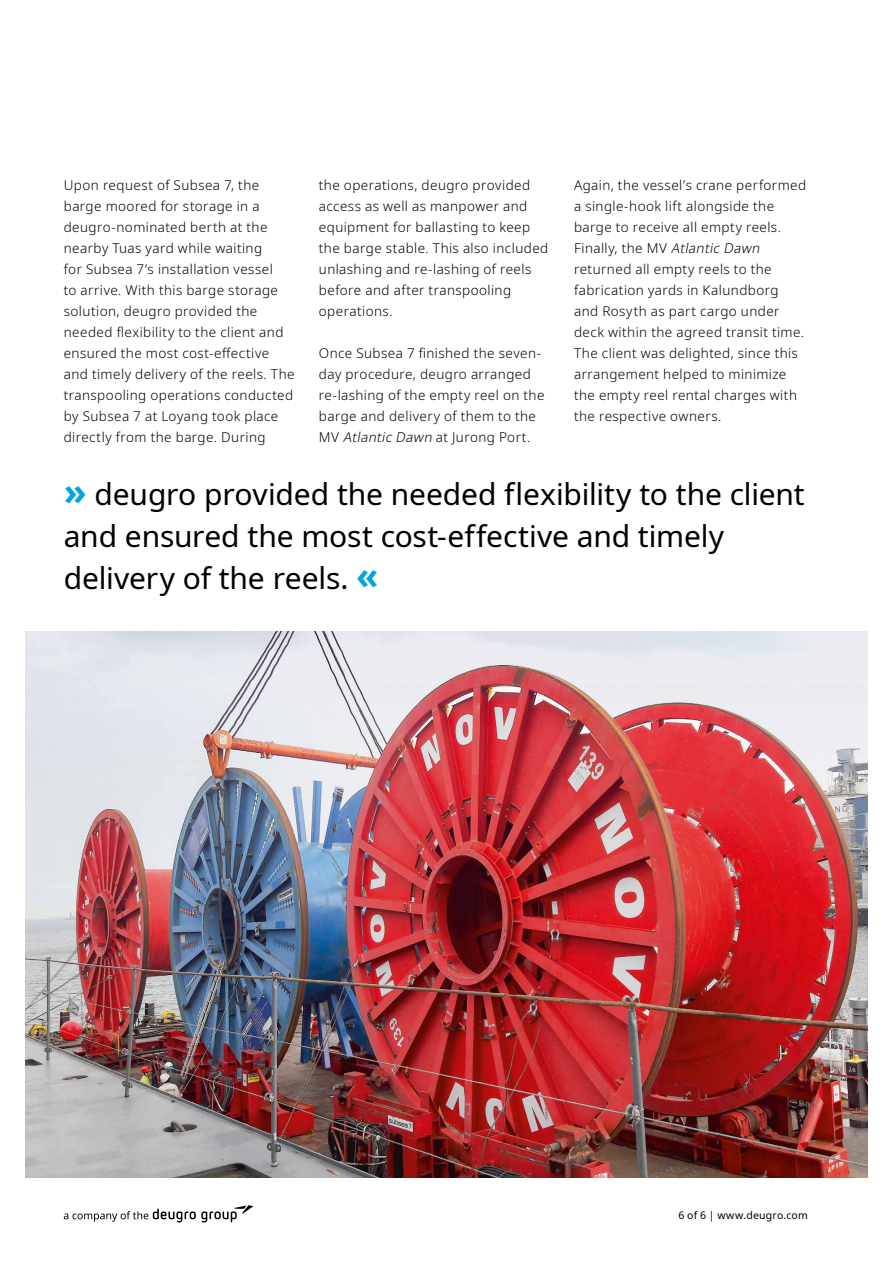
<style>
.page{position:relative;width:893px;height:1263px;background:#fff}
.page>*{position:absolute;margin:0;border:0;box-sizing:border-box;transform-origin:0 0}
.t1{font:30px/42px "Noto Sans";letter-spacing:-.005em;color:#000}
.t2{font:300 13.5px/21px "Noto Sans";letter-spacing:.03em;color:#000}
.t3{font:10.5px "Noto Sans";letter-spacing:.02em;color:#000}
.s1{font-style:italic}
.s2{font-weight:700;font-size:37.5px;color:#00a5df}
</style>
<div class="page">
<svg style="left:64px;top:1205px;width:189px;height:17px"></svg>
<img style="left:26px;top:631px;width:841px;height:546px">
<p class="t2" style="left:574px;top:175px;width:234px">Again, the vessel’s crane performed a single-hook lift alongside the barge to receive all empty reels.<br>F inall y, the M V <span class="s1">Atlantic Dawn </span>returned all empty reels to the fabrication yards in Kalundborg<br>and Rosyth as part cargo under deck within the agreed transit time.<br>The client was delighted, since this arrangement helped to minimize the empty reel rental charges with the respective owners.</p>
<p class="t2" style="left:64px;top:175px;width:232px">Upon request of Subsea 7, the barge moored for storage in a deugro-nominated berth at the nearby Tuas yard while waiting<br>for Subsea 7’s installation vessel<br>to arrive. With this barge storage solution, deugro provided the needed flexibility to the client and ensured the most cost-effective and timely delivery of the reels. The transpooling operations conducted by Subsea 7 at Loyang took place directly from the barge. During</p>
<h1 class="t1" style="left:64px;top:474px;width:742px"><span class="s2">»</span> deugro provided the needed flexibility to the client and ensured the most cost-effective and timely delivery of the reels. <span class="s2">«</span></h1>
<p class="t2" style="left:319px;top:175px;width:231px">the operations, deugro provided access as well as manpower and equipment for ballasting to keep the barge stable. This also included unlashing and re-lashing of reels before and after transpooling operations.</p>
<p class="t2" style="left:319px;top:343px;width:227px">Once Subsea 7 finished the seven&shy;day procedure, deugro arranged re-lashing of the empty reel on the barge and delivery of them to the<br>MV <span class="s1">Atlantic Dawn</span> at Jurong Port.</p>
<p class="t3" style="left:678px;top:1208px;width:131px">6 of 6 | www.deugro.com</p>
</div>
